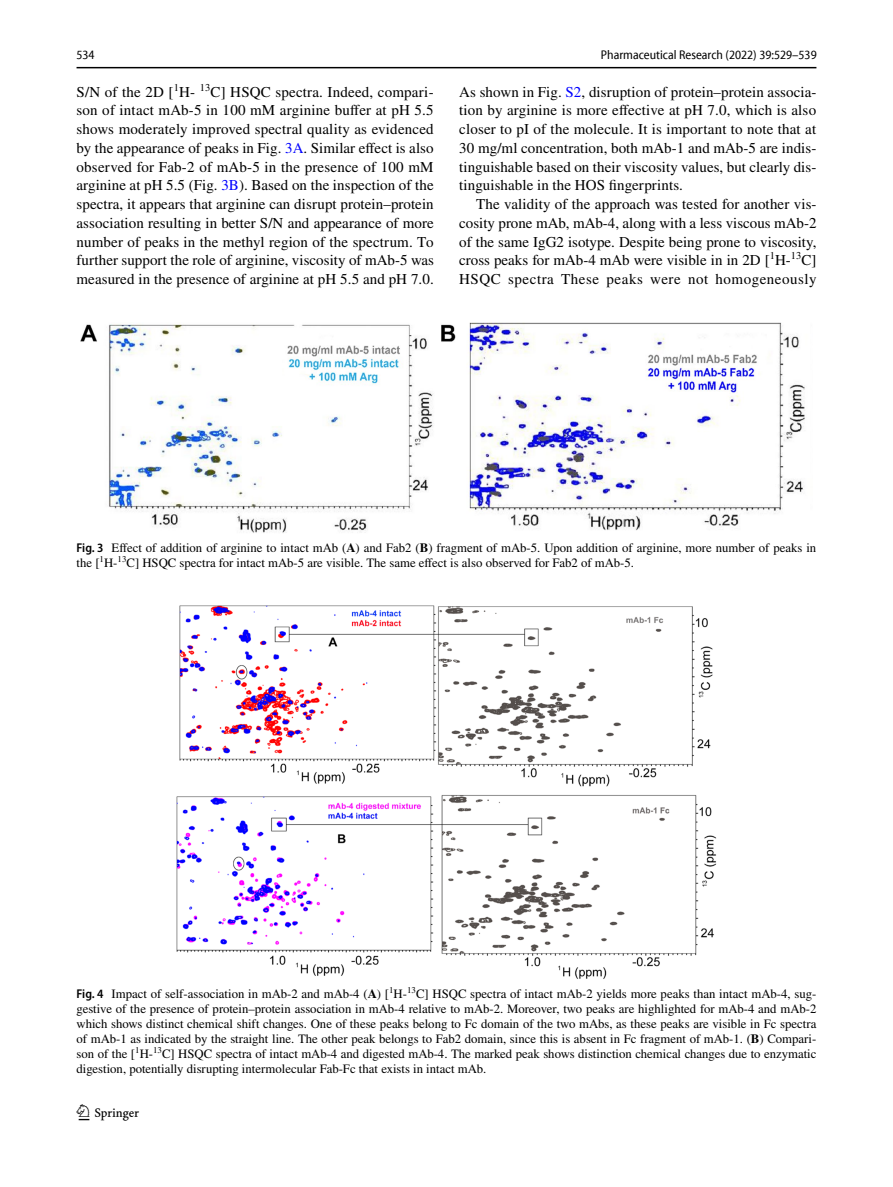
<style>
.page{position:relative;width:893px;height:1187px;background:#fff}
.page>*{position:absolute;margin:0;border:0;box-sizing:border-box;transform-origin:0 0}
.t1{font:22.5px "Springnew Regular 2";color:#000}
.t2{font:15px/18.8px "STIX";letter-spacing:.005em;color:#000;text-align:justify}
.t3{font:12.75px/15px "STIX";color:#000}
.t4{font:semi-condensed 12.75px "Myriad Pro Unic";color:#000}
.s1{color:#00f}
.s2{font-family:"Myriad Pro";font-weight:600;font-stretch:semi-condensed}
.s3{font-weight:700}
</style>
<div class="page">
<hr style="left:77px;top:67px;width:739px;height:1px;background:#000">
<img style="left:81px;top:322px;width:724px;height:211px">
<img style="left:176px;top:605px;width:540px;height:374px">
<p class="t4" style="left:77px;top:50px;width:20px">534</p>
<p class="t4" style="left:601px;top:50px;width:217px">Pharmaceutical Research (2022) 39:529–539</p>
<p class="t2" style="left:77px;top:83px;width:359px">S/N of the 2D [<sup>1</sup>H- <sup>13</sup>C] HSQC spectra. Indeed, compari&shy;son of intact mAb-5 in 100 mM arginine buffer at pH 5.5 shows moderately improved spectral quality as evidenced by the appearance of peaks in Fig. <span class="s1">3A</span>. Similar effect is also observed for Fab-2 of mAb-5 in the presence of 100 mM arginine at pH 5.5 (Fig. <span class="s1">3B</span>). Based on the inspection of the spectra, it appears that arginine can disrupt protein–protein association resulting in better S/N and appearance of more number of peaks in the methyl region of the spectrum. To further support the role of arginine, viscosity of mAb-5 was measured in the presence of arginine at pH 5.5 and pH 7.0.</p>
<p class="t2" style="left:459px;top:83px;width:359px">As shown in Fig. <span class="s1">S2</span>, disruption of protein–protein associa&shy;tion by arginine is more effective at pH 7.0, which is also closer to pI of the molecule. It is important to note that at 30 mg/ml concentration, both mAb-1 and mAb-5 are indis&shy;tinguishable based on their viscosity values, but clearly dis&shy;tinguishable in the HOS fingerprints.</p>
<p class="t2" style="left:459px;top:196px;width:359px;text-indent:17px">The validity of the approach was tested for another vis&shy;cosity prone mAb, mAb-4, along with a less viscous mAb-2 of the same IgG2 isotype. Despite being prone to viscosity, cross peaks for mAb-4 mAb were visible in in 2D [<sup>1</sup>H-<sup>13</sup>C] HSQC spectra These peaks were not homogeneously</p>
<p class="t3" style="left:77px;top:541px;width:741px"><span class="s2">Fig. 3</span> Effect of addition of arginine to intact mAb (<span class="s3">A</span>) and Fab2 (<span class="s3">B</span>) fragment of mAb-5. Upon addition of arginine, more number of peaks in the [<sup>1</sup>H-<sup>13</sup>C] HSQC spectra for intact mAb-5 are visible. The same effect is also observed for Fab2 of mAb-5.</p>
<p class="t3" style="left:77px;top:987px;width:741px;text-align:justify"><span class="s2">Fig. 4</span> Impact of self-association in mAb-2 and mAb-4 (<span class="s3">A</span>) [<sup>1</sup>H-<sup>13</sup>C] HSQC spectra of intact mAb-2 yields more peaks than intact mAb-4, sug&shy;gestive of the presence of protein–protein association in mAb-4 relative to mAb-2. Moreover, two peaks are highlighted for mAb-4 and mAb-2 which shows distinct chemical shift changes. One of these peaks belong to Fc domain of the two mAbs, as these peaks are visible in Fc spectra of mAb-1 as indicated by the straight line. The other peak belongs to Fab2 domain, since this is absent in Fc fragment of mAb-1. (<span class="s3">B</span>) Compari&shy;son of the [<sup>1</sup>H-<sup>13</sup>C] HSQC spectra of intact mAb-4 and digested mAb-4. The marked peak shows distinction chemical changes due to enzymatic digestion, potentially disrupting intermolecular Fab-Fc that exists in intact mAb.</p>
<h1 class="t1" style="left:79px;top:1104px;width:62px">1 3</h1>
</div>
